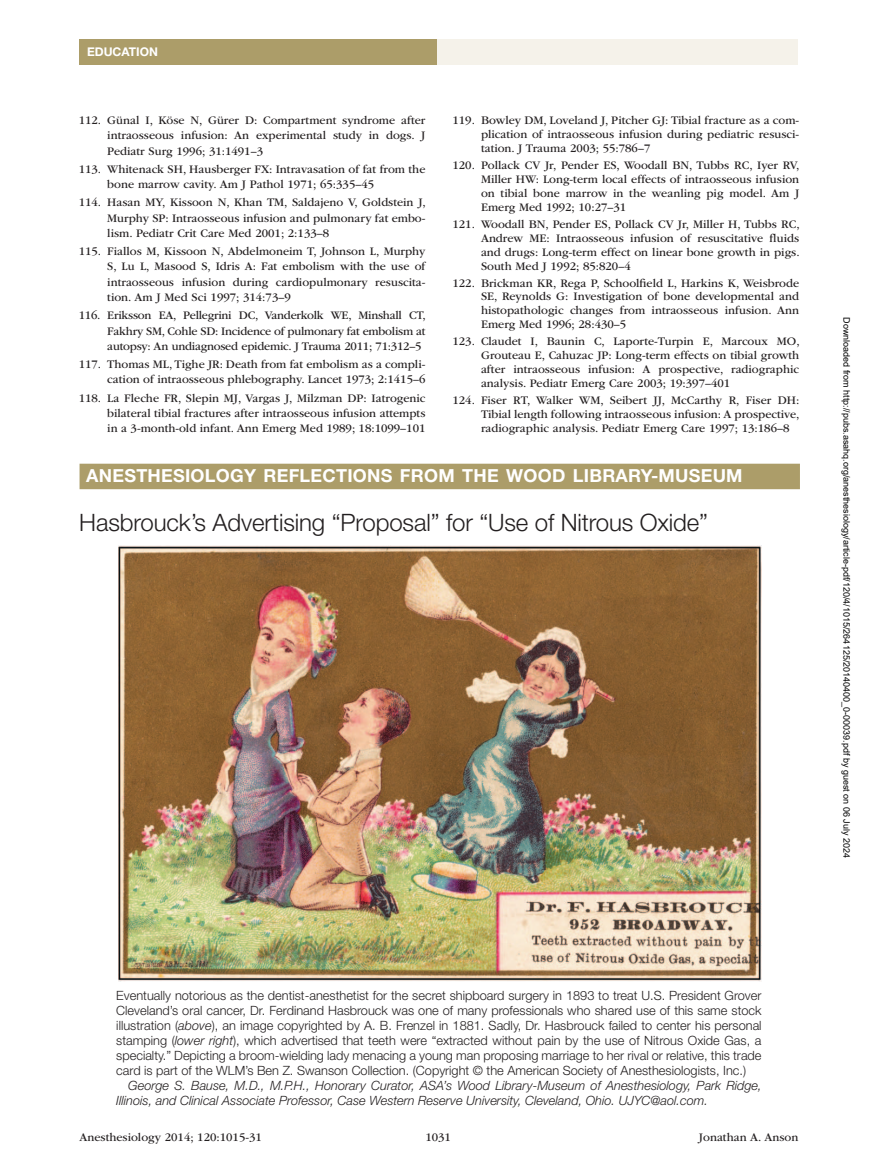
<style>
.page{position:relative;width:878px;height:1175px;background:#fff}
.page>*{position:absolute;margin:0;border:0;box-sizing:border-box;transform-origin:0 0}
.t1{font:300 24px "Helvetica Neue LT Std";letter-spacing:-.005em;color:#231f20}
.t2{font:700 18px "Helvetica Neue LT Std";letter-spacing:.015em;color:#fff}
.t3{font:300 12.75px/15px "Helvetica Neue";color:#231f20;text-align:justify}
.t4{font:italic 300 12.75px/15px "Helvetica Neue";color:#231f20}
.t5{font:12px/14px "ITC Garamond Std";color:#231f20;text-align:justify}
.t6{font:700 12px "Helvetica Neue";color:#fff}
.t7{font:9px "Arial";color:#000}
.s1{font-style:italic}
</style>
<div class="page">
<div style="left:432px;top:39px;width:365px;height:26px;background:#f5f2ea"></div>
<div style="left:79px;top:39px;width:357px;height:25px;background:#ac9d69"></div>
<div style="left:80px;top:464px;width:720px;height:25px;background:#ac9d69"></div>
<img style="left:118px;top:546px;width:643px;height:435px">
<p class="t6" style="left:87px;top:45px;width:72px">EDUCATION</p>
<p class="t5" style="left:107px;top:113px;width:319px;line-height:15.3px;text-indent:-28px">112. Günal I, Köse N, Gürer D: Compartment syndrome after intraosseous infusion: An experimental study in dogs. J Pediatr Surg 1996; 31:1491–3</p>
<p class="t5" style="left:107px;top:161px;width:319px;line-height:15.3px;text-indent:-28px">113. Whitenack SH, Hausberger FX: Intravasation of fat from the bone marrow cavity. Am J Pathol 1971; 65:335–45</p>
<p class="t5" style="left:107px;top:195px;width:320px;line-height:15.3px;text-indent:-28px">114. Hasan MY, Kissoon N, Khan TM, Saldajeno V, Goldstein J, Murphy SP: Intraosseous infusion and pulmonary fat embo&shy;lism. Pediatr Crit Care Med 2001; 2:133–8</p>
<p class="t5" style="left:107px;top:244px;width:320px;line-height:15.3px;text-indent:-28px">115. Fiallos M, Kissoon N, Abdelmoneim T, Johnson L, Murphy S, Lu L, Masood S, Idris A: Fat embolism with the use of intraosseous infusion during cardiopulmonary resuscita&shy;tion. Am J Med Sci 1997; 314:73–9</p>
<p class="t5" style="left:107px;top:308px;width:320px;line-height:15.3px;text-indent:-28px">116. Eriksson EA, Pellegrini DC, Vanderkolk WE, Minshall CT, Fakhry SM, Cohle SD: Incidence of pulmonary fat embolism at autopsy: An undiagnosed epidemic. J Trauma 2011; 71:312–5</p>
<p class="t5" style="left:79px;top:357px;width:348px;line-height:15.3px;text-align:right">117. Thomas ML, Tighe JR: Death from fat embolism as a compli&shy;cation of intraosseous phlebography. Lancet 1973; 2:1415–6</p>
<p class="t5" style="left:107px;top:390px;width:320px;line-height:15.3px;text-indent:-28px">118. La Fleche FR, Slepin MJ, Vargas J, Milzman DP: Iatrogenic bilateral tibial fractures after intraosseous infusion attempts in a 3-month-old infant. Ann Emerg Med 1989; 18:1099–101</p>
<p class="t5" style="left:481px;top:113px;width:320px;text-indent:-28px">119. Bowley DM, Loveland J, Pitcher GJ: Tibial fracture as a com&shy;plication of intraosseous infusion during pediatric resusci&shy;tation. J Trauma 2003; 55:786–7</p>
<p class="t5" style="left:481px;top:158px;width:320px;text-indent:-28px">120. Pollack CV Jr, Pender ES, Woodall BN, Tubbs RC, Iyer RV, Miller HW: Long-term local effects of intraosseous infusion on tibial bone marrow in the weanling pig model. Am J Emerg Med 1992; 10:27–31</p>
<p class="t5" style="left:481px;top:217px;width:320px;text-indent:-28px">121. Woodall BN, Pender ES, Pollack CV Jr, Miller H, Tubbs RC, Andrew ME: Intraosseous infusion of resuscitative fluids and drugs: Long-term effect on linear bone growth in pigs.<br>South Med J 1992; 85:820–4</p>
<p class="t5" style="left:481px;top:276px;width:320px;text-indent:-28px">122. Brickman KR, Rega P, Schoolfield L, Harkins K, Weisbrode SE, Reynolds G: Investigation of bone developmental and histopathologic changes from intraosseous infusion. Ann Emerg Med 1996; 28:430–5</p>
<p class="t5" style="left:481px;top:335px;width:320px;text-indent:-28px">123. Claudet I, Baunin C, Laporte-Turpin E, Marcoux MO, Grouteau E, Cahuzac JP: Long-term effects on tibial growth after intraosseous infusion: A prospective, radiographic analysis. Pediatr Emerg Care 2003; 19:397–401</p>
<p class="t5" style="left:481px;top:393px;width:320px;text-indent:-28px">124. Fiser RT, Walker WM, Seibert JJ, McCarthy R, Fiser DH:<br>Tibial length following intraosseous infusion: A prospective, radiographic analysis. Pediatr Emerg Care 1997; 13:186–8</p>
<h2 class="t2" style="left:86px;top:464px;width:26px">ANESTHESIOLOGY</h2>
<h2 class="t2" style="left:263px;top:464px;width:85px">REFLECTIONS</h2>
<h2 class="t2" style="left:400px;top:464px;width:76px">FROM THE</h2>
<h2 class="t2" style="left:506px;top:464px;width:238px">WOOD LI BRARY-MUSEUM</h2>
<h1 class="t1" style="left:79px;top:508px;width:630px">Hasbrouck’s Advertising “Proposal” for “Use of Nitrous Oxide”</h1>
<p class="t7" style="left:850px;top:317px;width:542px;rotate:90deg">Downloaded from http://pubs.asahq.org/anesthesiology/article-pdf/120/4/1015/264125/20140400_0-00039.pdf by guest on 06 July 2024</p>
<p class="t3" style="left:116px;top:987px;width:646px">Eventually notorious as the dentist-anesthetist for the secret shipboard surgery in 1893 to treat U.S. President Grover Cleveland’s oral cancer, Dr. Ferdinand Hasbrouck was one of many professionals who shared use of this same stock illustration (<span class="s1">above</span>), an image copyrighted by A. B. Frenzel in 1881. Sadly, Dr. Hasbrouck failed to center his personal stamping (<span class="s1">lower right</span>), which advertised that teeth were “extracted without pain by the use of Nitrous Oxide Gas, a specialty.” Depicting a broom-wielding lady menacing a young man proposing marriage to her rival or relative, this trade card is part of the WLM’s Ben Z. Swanson Collection. (Copyright © the American Society of Anesthesiologists, Inc.)</p>
<p class="t4" style="left:116px;top:1077px;width:646px;text-indent:12px">George S. Bause, M.D., M.P.H., Honorary Curator, ASA’s Wood Library-Museum of Anesthesiology, Park Ridge,<br>Illinois, and Clinical Associate Professor, Case Western Reserve University, Cleveland, Ohio. UJYC@aol.com.</p>
<p class="t5" style="left:80px;top:1130px;width:184px">Anesthesiology 2014; 120:1015-31</p>
<p class="t5" style="left:425px;top:1130px;width:27px">1031</p>
<p class="t5" style="left:699px;top:1130px;width:101px">Jonathan A. Anson</p>
</div>
